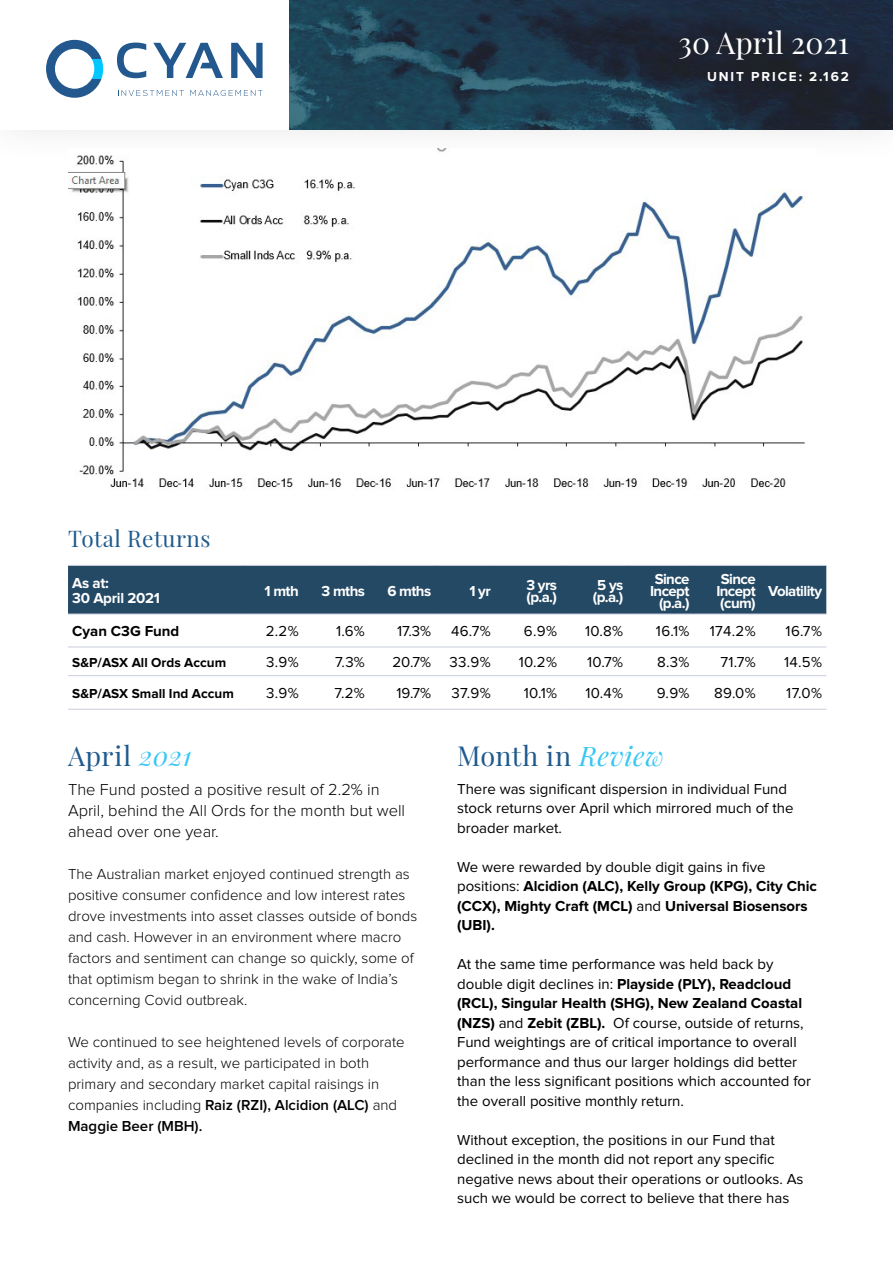
<style>
.page{position:relative;width:893px;height:1263px;background:#fff}
.page>*{position:absolute;margin:0;border:0;box-sizing:border-box;transform-origin:0 0}
.t1{font:30px "Playfair Display";color:#fff}
.t2{font:27px "Playfair Display";letter-spacing:.02em;color:#205a8d}
.t3{font:22.5px "Playfair Display";letter-spacing:.02em;color:#205a8d}
.t4{font:300 16.5px/21px "Proxima Nova";color:#000}
.t5{font:15px/19.5px "Proxima Nova";color:#000}
.t6{font:300 15px/21px "Proxima Nova";color:#000}
.t7{font:700 15px/19.5px "Proxima Nova";color:#000}
.t8{font:700 15px/12px "Proxima Nova";letter-spacing:-.04em;color:#fff}
.t9{font:700 15px/15px "Proxima Nova";letter-spacing:-.02em;color:#fff}
.t10{font:700 13.5px "Proxima Nova";color:#000}
.t11{font:700 13.5px "Proxima Nova";letter-spacing:.14em;color:#fff}
.s1{font-style:italic;color:#38c6f4}
.s2{font-weight:600}
.s3{font-weight:400}
.s4{font-weight:700}
</style>
<div class="page">
<div style="left:0;top:0;width:893px;height:168px;background:#f9f9f9"></div>
<div style="left:0;top:0;width:893px;height:130px;background:#fff"></div>
<img style="left:289px;top:0;width:604px;height:130px">
<svg style="left:118px;top:90px;width:66px;height:6px"></svg>
<svg style="left:190px;top:90px;width:73px;height:6px"></svg>
<svg style="left:117px;top:43px;width:29px;height:35px"></svg>
<svg style="left:153px;top:43px;width:70px;height:35px"></svg>
<svg style="left:231px;top:43px;width:32px;height:35px"></svg>
<svg style="left:46px;top:40px;width:57px;height:58px"></svg>
<div style="left:68px;top:566px;width:758px;height:48px;background:#244965"></div>
<hr style="left:68px;top:614px;width:175px;height:1px;background:#c9cddd">
<hr style="left:243px;top:614px;width:60px;height:1px;background:#c9cddd">
<hr style="left:303px;top:614px;width:66px;height:1px;background:#c9cddd">
<hr style="left:369px;top:614px;width:66px;height:1px;background:#c9cddd">
<hr style="left:435px;top:614px;width:60px;height:1px;background:#c9cddd">
<hr style="left:495px;top:614px;width:66px;height:1px;background:#c9cddd">
<hr style="left:561px;top:614px;width:67px;height:1px;background:#c9cddd">
<hr style="left:628px;top:614px;width:66px;height:1px;background:#c9cddd">
<hr style="left:694px;top:614px;width:66px;height:1px;background:#c9cddd">
<hr style="left:760px;top:614px;width:66px;height:1px;background:#c9cddd">
<hr style="left:68px;top:647px;width:175px;height:1px;background:#c9cddd">
<hr style="left:68px;top:675px;width:175px;height:1px;background:#c9cddd">
<hr style="left:68px;top:709px;width:175px;height:1px;background:#c9cddd">
<hr style="left:243px;top:709px;width:60px;height:1px;background:#c9cddd">
<hr style="left:303px;top:709px;width:66px;height:1px;background:#c9cddd">
<hr style="left:369px;top:709px;width:66px;height:1px;background:#c9cddd">
<hr style="left:435px;top:709px;width:60px;height:1px;background:#c9cddd">
<hr style="left:495px;top:709px;width:66px;height:1px;background:#c9cddd">
<hr style="left:561px;top:709px;width:67px;height:1px;background:#c9cddd">
<hr style="left:628px;top:709px;width:66px;height:1px;background:#c9cddd">
<hr style="left:694px;top:709px;width:66px;height:1px;background:#c9cddd">
<hr style="left:760px;top:709px;width:66px;height:1px;background:#c9cddd">
<hr style="left:243px;top:647px;width:60px;height:1px;background:#c9cddd">
<hr style="left:303px;top:647px;width:66px;height:1px;background:#c9cddd">
<hr style="left:369px;top:647px;width:66px;height:1px;background:#c9cddd">
<hr style="left:435px;top:647px;width:60px;height:1px;background:#c9cddd">
<hr style="left:495px;top:647px;width:66px;height:1px;background:#c9cddd">
<hr style="left:561px;top:647px;width:67px;height:1px;background:#c9cddd">
<hr style="left:628px;top:647px;width:66px;height:1px;background:#c9cddd">
<hr style="left:694px;top:647px;width:66px;height:1px;background:#c9cddd">
<hr style="left:760px;top:647px;width:66px;height:1px;background:#c9cddd">
<hr style="left:243px;top:675px;width:60px;height:1px;background:#c9cddd">
<hr style="left:303px;top:675px;width:66px;height:1px;background:#c9cddd">
<hr style="left:369px;top:675px;width:66px;height:1px;background:#c9cddd">
<hr style="left:435px;top:675px;width:60px;height:1px;background:#c9cddd">
<hr style="left:495px;top:675px;width:66px;height:1px;background:#c9cddd">
<hr style="left:561px;top:675px;width:67px;height:1px;background:#c9cddd">
<hr style="left:628px;top:675px;width:66px;height:1px;background:#c9cddd">
<hr style="left:694px;top:675px;width:66px;height:1px;background:#c9cddd">
<hr style="left:760px;top:675px;width:66px;height:1px;background:#c9cddd">
<hr style="left:68px;top:565px;width:175px;height:1px;background:#c9cddd">
<hr style="left:243px;top:565px;width:60px;height:1px;background:#c9cddd">
<hr style="left:303px;top:565px;width:66px;height:1px;background:#c9cddd">
<hr style="left:369px;top:565px;width:66px;height:1px;background:#c9cddd">
<hr style="left:435px;top:565px;width:60px;height:1px;background:#c9cddd">
<hr style="left:495px;top:565px;width:66px;height:1px;background:#c9cddd">
<hr style="left:561px;top:565px;width:67px;height:1px;background:#c9cddd">
<hr style="left:628px;top:565px;width:66px;height:1px;background:#c9cddd">
<hr style="left:694px;top:565px;width:66px;height:1px;background:#c9cddd">
<hr style="left:760px;top:565px;width:66px;height:1px;background:#c9cddd">
<img style="left:68px;top:148px;width:738px;height:340px">
<h3 class="t3" style="left:68px;top:521px;width:144px">Total Returns</h3>
<h1 class="t1" style="left:679px;top:19px;width:172px">30 April 2021</h1>
<p class="t11" style="left:707px;top:70px;width:143px">UNIT PRICE: 2.162</p>
<p class="t9" style="left:72px;top:576px;width:89px">As at:<br>30 April 2021</p>
<p class="t8" style="left:265px;top:585px;width:36px">1 mth</p>
<p class="t8" style="left:322px;top:585px;width:45px">3 mths</p>
<p class="t8" style="left:387px;top:585px;width:45px">6 mths</p>
<p class="t8" style="left:469px;top:585px;width:23px">1 yr</p>
<p class="t8" style="left:526px;top:579px;width:32px">3 yrs (p.a.)</p>
<p class="t8" style="left:593px;top:579px;width:32px">5 ys (p.a.)</p>
<p class="t8" style="left:650px;top:573px;width:41px;text-align:center">Since<br>Incept (p.a.)</p>
<p class="t8" style="left:716px;top:573px;width:41px;text-align:center">Since<br>Incept (cum)</p>
<p class="t8" style="left:768px;top:585px;width:55px">Volatility</p>
<p class="t7" style="left:72px;top:622px;width:109px">Cyan C3G Fund</p>
<p class="t5" style="left:266px;top:622px;width:34px">2.2%</p>
<p class="t5" style="left:336px;top:622px;width:30px">1.6%</p>
<p class="t5" style="left:397px;top:622px;width:36px">17.3%</p>
<p class="t5" style="left:451px;top:622px;width:41px">46.7%</p>
<p class="t5" style="left:524px;top:622px;width:35px">6.9%</p>
<p class="t5" style="left:585px;top:622px;width:40px">10.8%</p>
<p class="t5" style="left:656px;top:622px;width:35px">16.1%</p>
<p class="t5" style="left:710px;top:622px;width:47px">174.2%</p>
<p class="t5" style="left:786px;top:622px;width:38px">16.7%</p>
<p class="t10" style="left:72px;top:656px;width:156px">S&amp;P/ASX All Ords Accum</p>
<p class="t5" style="left:266px;top:653px;width:34px">3.9%</p>
<p class="t5" style="left:335px;top:653px;width:31px">7.3%</p>
<p class="t5" style="left:392px;top:653px;width:100px">20.7% 33.9%</p>
<p class="t5" style="left:519px;top:653px;width:40px">10.2%</p>
<p class="t5" style="left:587px;top:653px;width:38px">10.7%</p>
<p class="t5" style="left:657px;top:653px;width:34px">8.3%</p>
<p class="t5" style="left:721px;top:653px;width:37px">71.7%</p>
<p class="t5" style="left:784px;top:653px;width:39px">14.5%</p>
<p class="t10" style="left:72px;top:687px;width:163px">S&amp;P/ASX Small Ind Accum</p>
<p class="t5" style="left:266px;top:684px;width:34px">3.9%</p>
<p class="t5" style="left:335px;top:684px;width:32px">7.2%</p>
<p class="t5" style="left:397px;top:684px;width:36px">19.7%</p>
<p class="t5" style="left:452px;top:684px;width:41px">37.9%</p>
<p class="t5" style="left:524px;top:684px;width:35px">10.1%</p>
<p class="t5" style="left:585px;top:684px;width:39px">10.4%</p>
<p class="t5" style="left:657px;top:684px;width:34px">9.9%</p>
<p class="t5" style="left:714px;top:684px;width:43px">89.0%</p>
<p class="t5" style="left:786px;top:684px;width:37px">17.0%</p>
<h2 class="t2" style="left:68px;top:734px;width:125px">April <span class="s1">2021</span></h2>
<p class="t4" style="left:68px;top:780px;width:339px">The Fund posted a positive result of 2.2% in<br>April, behind the All Ords for the month but well ahead over one year.</p>
<p class="t6" style="left:68px;top:864px;width:351px">The Australian market enjoyed continued strength as positive consumer confidence and low interest rates drove investments into asset classes outside of bonds and cash. However in an environment where macro factors and sentiment can change so quickly, some of that optimism began to shrink in the wake of India’s concerning Covid outbreak.</p>
<p class="t6" style="left:68px;top:1032px;width:338px">We continued to see heightened levels of corporate activity and, as a result, we participated in both primary and secondary market capital raisings in companies including <span class="s2">Raiz (RZI), Alcidion (ALC)</span> and <span class="s2">Maggie Beer (MBH).</span></p>
<h2 class="t2" style="left:457px;top:734px;width:208px">Month in <span class="s1">Review</span></h2>
<p class="t5" style="left:457px;top:779px;width:338px">There was significant dispersion in individual Fund stock returns over April which mirrored much of the broader market.</p>
<p class="t7" style="left:457px;top:857px;width:361px"><span class="s3">We were rewarded by double digit gains in five positions:</span> Alcidion (ALC), Kelly Group (KPG), City Chic (CCX), Mighty Craft (MCL) <span class="s3">and</span> Universal Biosensors (UBI).</p>
<p class="t5" style="left:457px;top:955px;width:356px">At the same time performance was held back by double digit declines in: <span class="s4">Playside (PLY), Readcloud (RCL), Singular Health (SHG), New Zealand Coastal (NZS)</span> and <span class="s4">Zebit (ZBL).</span> Of course, outside of returns, Fund weightings are of critical importance to overall performance and thus our larger holdings did better than the less significant positions which accounted for the overall positive monthly return.</p>
<p class="t5" style="left:457px;top:1130px;width:348px">Without exception, the positions in our Fund that declined in the month did not report any specific negative news about their operations or outlooks. As such we would be correct to believe that there has</p>
</div>
